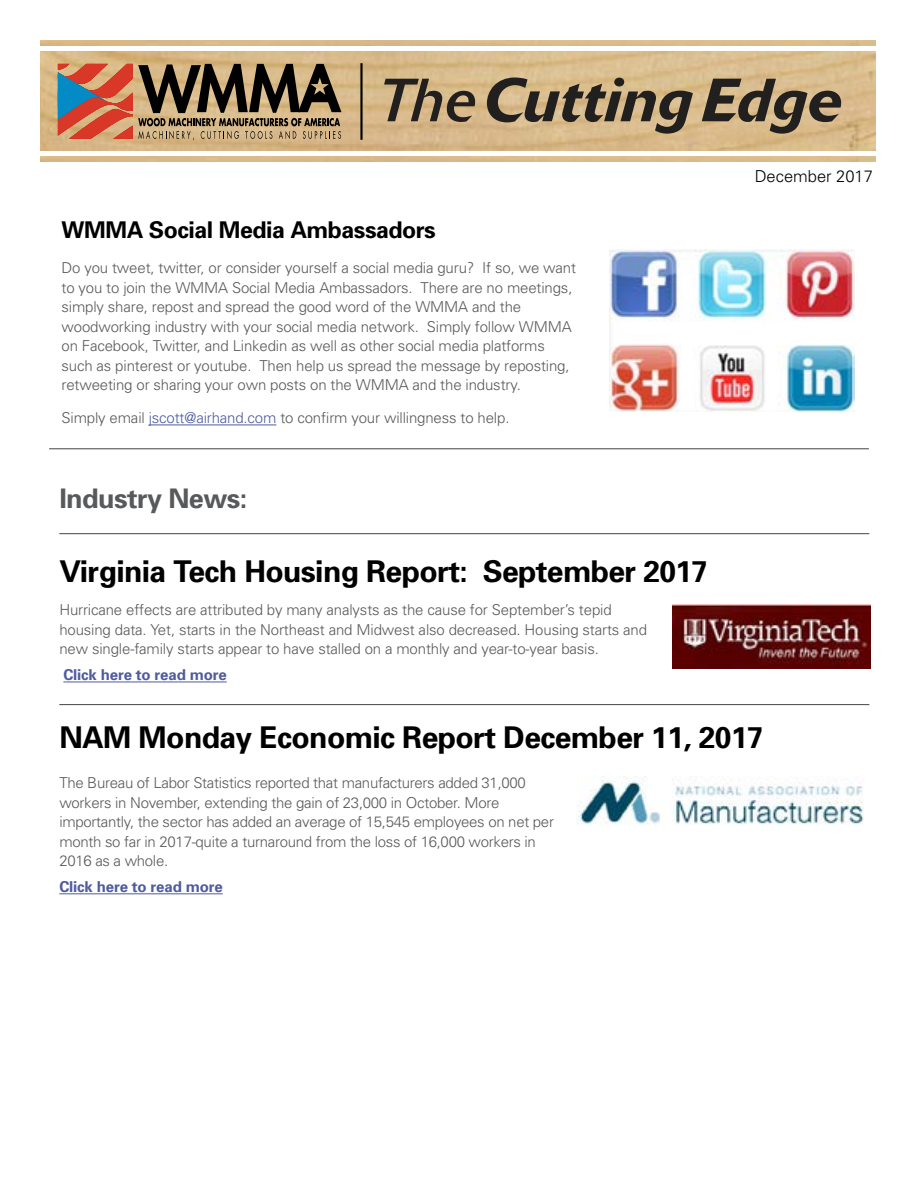
<style>
.page{position:relative;width:918px;height:1188px;background:#fff}
.page>*{position:absolute;margin:0;border:0;box-sizing:border-box;transform-origin:0 0}
.t1{font:italic 500 60.3px "Delta";color:#221f1f}
.t2{font:700 30px "Univers";letter-spacing:-.02em;color:#000}
.t3{font:700 27px "Univers";letter-spacing:-.02em;color:#58595b}
.t4{font:700 23.1px "Univers";letter-spacing:-.02em;color:#000}
.t5{font:300 16.5px "Univers";color:#000}
.t6{font:300 15px/19.5px "Univers";letter-spacing:-.01em;color:#58595b}
.t7{font:700 15px "Univers";letter-spacing:-.01em;color:#4f5b9e}
.s1{font-weight:400}
.s2{color:#4f5b9e}
</style>
<div class="page">
<img style="left:40px;top:52px;width:836px;height:99px">
<hr style="left:360px;top:63px;width:3px;height:77px;background:#000">
<svg style="left:58px;top:64px;width:283px;height:76px;background:#917056"></svg>
<hr style="left:149px;top:425px;width:127px;height:1px;background:#4f5b9e">
<img style="left:609px;top:250px;width:245px;height:161px">
<hr style="left:49px;top:448px;width:820px;height:1px;background:#58595b">
<hr style="left:63px;top:682px;width:164px;height:1px;background:#4f5b9e">
<hr style="left:59px;top:893px;width:164px;height:1px;background:#4f5b9e">
<hr style="left:59px;top:533px;width:810px;height:1px;background:#58595b">
<hr style="left:59px;top:704px;width:810px;height:1px;background:#58595b">
<img style="left:673px;top:605px;width:198px;height:63px">
<img style="left:576px;top:776px;width:288px;height:49px">
<h1 class="t1" style="left:378px;top:64px;width:466px"><span class="s1">The</span>Cutting Edge</h1>
<p class="t5" style="left:755px;top:166px;width:120px">December 2017</p>
<h3 class="t4" style="left:62px;top:215px;width:376px">WMMA Social Media Ambassadors</h3>
<p class="t6" style="left:62px;top:258px;width:516px">Do you tweet, twitter, or consider yourself a social media guru? If so, we want to you to join the WMMA Social Media Ambassadors. There are no meetings, simply share, repost and spread the good word of the WMMA and the woodworking industry with your social media network. Simply follow WMMA on Facebook, Twitter, and Linkedin as well as other social media platforms such as pinterest or youtube. Then help us spread the message by reposting, retweeting or sharing your own posts on the WMMA and the industry.</p>
<p class="t6" style="left:62px;top:408px;width:450px">Simply email <span class="s2">jscott@airhand.com</span> to confirm your willingness to help.</p>
<h3 class="t3" style="left:59px;top:482px;width:190px">Industry News:</h3>
<h2 class="t2" style="left:59px;top:553px;width:650px">Virginia Tech Housing Report: September 2017</h2>
<p class="t6" style="left:59px;top:600px;width:589px">Hurricane effects are attributed by many analysts as the cause for September’s tepid housing data. Yet, starts in the Northeast and Midwest also decreased. Housing starts and new single-family starts appear to have stalled on a monthly and year-to-year basis.</p>
<p class="t7" style="left:63px;top:666px;width:165px">Click here to read more</p>
<h2 class="t2" style="left:59px;top:720px;width:706px">NAM Monday Economic Report December 11, 2017</h2>
<p class="t6" style="left:59px;top:773px;width:496px">The Bureau of Labor Statistics reported that manufacturers added 31,000 workers in November, extending the gain of 23,000 in October. More importantly, the sector has added an average of 15,545 employees on net per month so far in 2017-quite a turnaround from the loss of 16,000 workers in 2016 as a whole.</p>
<p class="t7" style="left:59px;top:878px;width:165px">Click here to read more</p>
</div>
